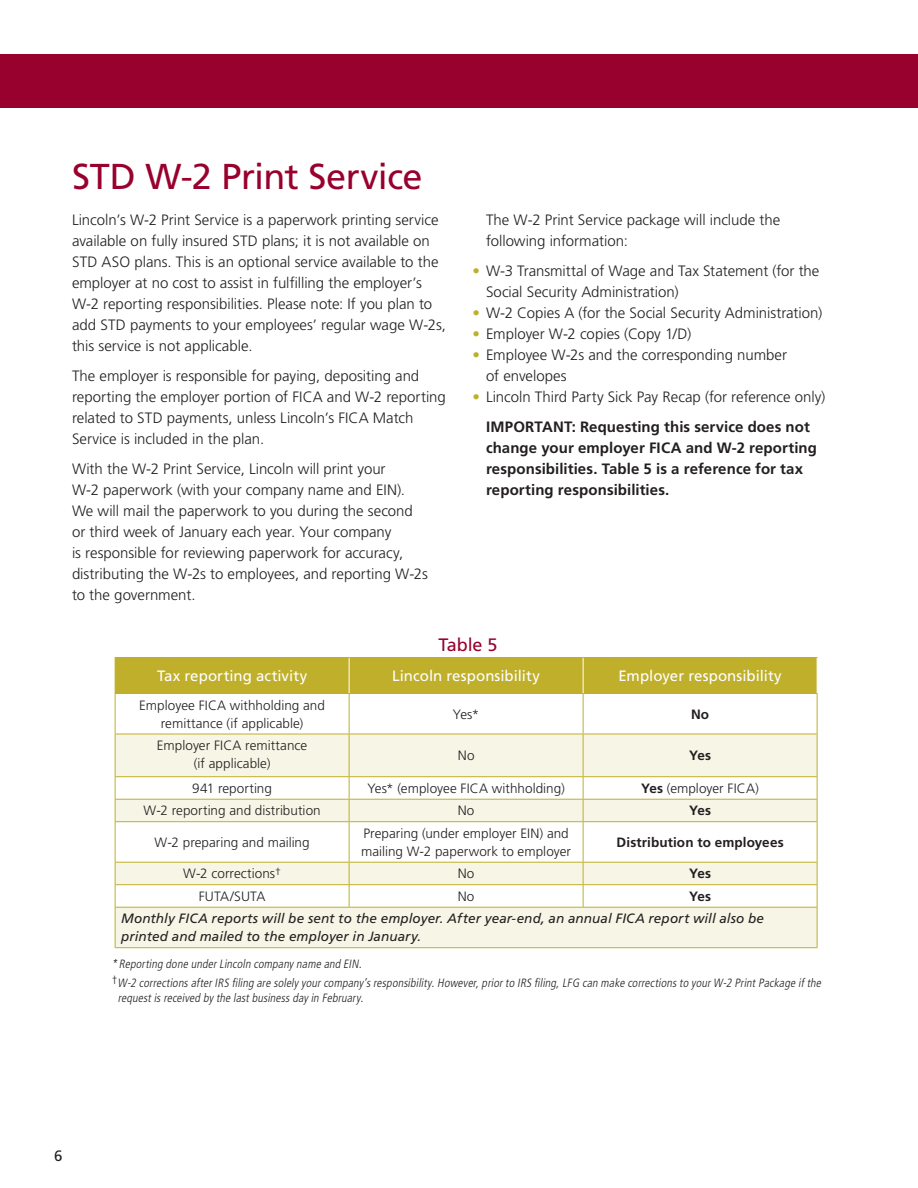
<style>
.page{position:relative;width:918px;height:1188px;background:#fff}
.page>*{position:absolute;margin:0;border:0;box-sizing:border-box;transform-origin:0 0}
.t1{font:36px "Frutiger LT Std";letter-spacing:-.015em;color:#98012d}
.t2{font:18px "Frutiger LT Std";letter-spacing:-.005em;color:#98012d}
.t3{font:300 15px/21px "Frutiger LT Std";color:#231f20}
.t4{font:700 15px/21px "Frutiger LT Std";letter-spacing:.005em;color:#231f20}
.t5{font:15px "Frutiger LT Std";letter-spacing:.005em;color:#fff}
.t6{font:15px "Frutiger LT Std";color:#231f20}
.t7{font:300 13.5px/18px "Frutiger LT Std";letter-spacing:.005em;color:#231f20;text-align:center}
.t8{font:italic 13.5px/18px "Frutiger LT Std";letter-spacing:.01em;color:#231f20}
.t9{font:700 13.5px "Frutiger LT Std";letter-spacing:.01em;color:#231f20}
.t10{font:italic 300 condensed 12px/19.5px "Frutiger LT Std";color:#231f20}
.s1{color:#bfaf2b}
.s2{font-weight:700}
</style>
<div class="page">
<div style="left:0;top:54px;width:917px;height:54px;background:#98012d"></div>
<svg style="left:917px;top:54px;width:1px;height:54px"></svg>
<div style="left:116px;top:658px;width:701px;height:35px;background:#bfaf2b"></div>
<svg style="left:116px;top:694px;width:701px;height:40px"></svg>
<svg style="left:116px;top:735px;width:701px;height:212px;fill:#f7f5e6"></svg>
<hr style="left:115px;top:694px;width:1px;height:40px;background:#bfaf2b">
<hr style="left:349px;top:694px;width:1px;height:40px;background:#bfaf2b">
<hr style="left:583px;top:694px;width:1px;height:40px;background:#bfaf2b">
<hr style="left:817px;top:694px;width:1px;height:40px;background:#bfaf2b">
<hr style="left:115px;top:734px;width:234px;height:1px;background:#bfaf2b">
<hr style="left:115px;top:734px;width:1px;height:42px;background:#bfaf2b">
<hr style="left:349px;top:734px;width:234px;height:1px;background:#bfaf2b">
<hr style="left:349px;top:734px;width:1px;height:42px;background:#bfaf2b">
<hr style="left:583px;top:734px;width:235px;height:1px;background:#bfaf2b">
<hr style="left:583px;top:734px;width:1px;height:42px;background:#bfaf2b">
<hr style="left:817px;top:734px;width:1px;height:42px;background:#bfaf2b">
<hr style="left:115px;top:776px;width:234px;height:1px;background:#bfaf2b">
<hr style="left:349px;top:776px;width:234px;height:1px;background:#bfaf2b">
<hr style="left:583px;top:776px;width:235px;height:1px;background:#bfaf2b">
<hr style="left:115px;top:799px;width:234px;height:1px;background:#bfaf2b">
<svg style="left:115px;top:777px;width:1px;height:44px"></svg>
<hr style="left:349px;top:799px;width:234px;height:1px;background:#bfaf2b">
<svg style="left:349px;top:777px;width:1px;height:44px"></svg>
<hr style="left:583px;top:799px;width:235px;height:1px;background:#bfaf2b">
<svg style="left:583px;top:777px;width:1px;height:44px"></svg>
<svg style="left:817px;top:777px;width:1px;height:44px"></svg>
<hr style="left:115px;top:821px;width:234px;height:1px;background:#bfaf2b">
<hr style="left:115px;top:822px;width:1px;height:40px;background:#bfaf2b">
<hr style="left:349px;top:821px;width:234px;height:1px;background:#bfaf2b">
<hr style="left:349px;top:822px;width:1px;height:40px;background:#bfaf2b">
<hr style="left:583px;top:821px;width:235px;height:1px;background:#bfaf2b">
<hr style="left:583px;top:822px;width:1px;height:40px;background:#bfaf2b">
<hr style="left:817px;top:822px;width:1px;height:40px;background:#bfaf2b">
<hr style="left:115px;top:862px;width:234px;height:1px;background:#bfaf2b">
<hr style="left:349px;top:862px;width:234px;height:1px;background:#bfaf2b">
<hr style="left:583px;top:862px;width:235px;height:1px;background:#bfaf2b">
<hr style="left:115px;top:884px;width:234px;height:1px;background:#bfaf2b">
<svg style="left:115px;top:863px;width:1px;height:44px"></svg>
<hr style="left:349px;top:884px;width:234px;height:1px;background:#bfaf2b">
<svg style="left:349px;top:863px;width:1px;height:44px"></svg>
<hr style="left:583px;top:884px;width:235px;height:1px;background:#bfaf2b">
<svg style="left:583px;top:863px;width:1px;height:44px"></svg>
<svg style="left:817px;top:863px;width:1px;height:44px"></svg>
<hr style="left:115px;top:907px;width:234px;height:1px;background:#bfaf2b">
<hr style="left:115px;top:908px;width:1px;height:39px;background:#bfaf2b">
<hr style="left:349px;top:907px;width:234px;height:1px;background:#bfaf2b">
<hr style="left:583px;top:907px;width:235px;height:1px;background:#bfaf2b">
<hr style="left:817px;top:908px;width:1px;height:39px;background:#bfaf2b">
<hr style="left:115px;top:947px;width:234px;height:1px;background:#bfaf2b">
<hr style="left:349px;top:947px;width:234px;height:1px;background:#bfaf2b">
<hr style="left:583px;top:947px;width:235px;height:1px;background:#bfaf2b">
<hr style="left:115px;top:657px;width:234px;height:1px;background:#bfaf2b">
<hr style="left:115px;top:658px;width:1px;height:35px;background:#bfaf2b">
<hr style="left:349px;top:657px;width:234px;height:1px;background:#bfaf2b">
<hr style="left:583px;top:657px;width:235px;height:1px;background:#bfaf2b">
<hr style="left:115px;top:693px;width:234px;height:1px;background:#bfaf2b">
<hr style="left:349px;top:693px;width:234px;height:1px;background:#bfaf2b">
<hr style="left:583px;top:693px;width:235px;height:1px;background:#bfaf2b">
<hr style="left:349px;top:658px;width:1px;height:35px;background:#fff">
<hr style="left:583px;top:658px;width:1px;height:35px;background:#fff">
<h1 class="t1" style="left:72px;top:155px;width:352px">STD W-2 Print Service</h1>
<p class="t3" style="left:72px;top:210px;width:376px">Lincoln’s W-2 Print Service is a paperwork printing service available on fully insured STD plans; it is not available on STD ASO plans. This is an optional service available to the employer at no cost to assist in fulfilling the employer’s W-2 reporting responsibilities. Please note: If you plan to add STD payments to your employees’ regular wage W-2s, this service is not applicable.</p>
<p class="t3" style="left:72px;top:366px;width:375px">The employer is responsible for paying, depositing and reporting the employer portion of FICA and W-2 reporting related to STD payments, unless Lincoln’s FICA Match Service is included in the plan.</p>
<p class="t3" style="left:72px;top:459px;width:358px">With the W-2 Print Service, Lincoln will print your<br>W-2 paperwork (with your company name and EIN).<br>We will mail the paperwork to you during the second or third week of January each year. Your company<br>is responsible for reviewing paperwork for accuracy, distributing the W-2s to employees, and reporting W-2s to the government.</p>
<p class="t3" style="left:486px;top:210px;width:296px">The W-2 Print Service package will include the following information:</p>
<p class="t3" style="left:486px;top:261px;width:335px;text-indent:-14px"><span class="s1">•</span> W-3 Transmittal of Wage and Tax Statement (for the<br>Social Security Administration)</p>
<p class="t3" style="left:472px;top:303px;width:351px"><span class="s1">•</span> W-2 Copies A (for the Social Security Administration)</p>
<p class="t3" style="left:472px;top:324px;width:220px"><span class="s1">•</span> Employer W-2 copies (Copy 1/D)</p>
<p class="t3" style="left:486px;top:345px;width:303px;text-indent:-14px"><span class="s1">•</span> Employee W-2s and the corresponding number of envelopes</p>
<p class="t3" style="left:472px;top:382px;width:354px;line-height:30px;text-align:center"><span class="s1">•</span> Lincoln Third Party Sick Pay Recap (for reference only)<br><span class="s2">IMPORTANT: Requesting this service does not</span></p>
<p class="t4" style="left:486px;top:438px;width:333px">change your employer FICA and W-2 reporting responsibilities. Table 5 is a reference for tax reporting responsibilities.</p>
<p class="t2" style="left:438px;top:634px;width:61px">Table 5</p>
<p class="t5" style="left:157px;top:667px;width:152px">Tax reporting activity</p>
<p class="t5" style="left:392px;top:667px;width:149px">Lincoln responsibility</p>
<p class="t5" style="left:618px;top:667px;width:165px">Employer responsibility</p>
<p class="t7" style="left:139px;top:696px;width:187px">Employee FICA withholding and remittance (if applicable)</p>
<p class="t7" style="left:453px;top:705px;width:28px">Yes*</p>
<p class="t9" style="left:691px;top:706px;width:20px">No</p>
<p class="t7" style="left:157px;top:737px;width:152px">Employer FICA remittance (if applicable)</p>
<p class="t7" style="left:458px;top:747px;width:18px">No</p>
<p class="t9" style="left:689px;top:748px;width:23px">Yes</p>
<p class="t7" style="left:192px;top:779px;width:81px">941 reporting</p>
<p class="t7" style="left:367px;top:779px;width:199px">Yes* (employee FICA withholding)</p>
<p class="t7" style="left:641px;top:779px;width:119px"><span class="s2">Yes</span> (employer FICA)</p>
<p class="t7" style="left:143px;top:802px;width:179px">W-2 reporting and distribution</p>
<p class="t7" style="left:458px;top:802px;width:18px">No</p>
<p class="t9" style="left:689px;top:803px;width:23px">Yes</p>
<p class="t7" style="left:155px;top:834px;width:157px">W-2 preparing and mailing</p>
<p class="t7" style="left:361px;top:825px;width:211px;text-align:left">Preparing (under employer EIN) and mailing W-2 paperwork to employer</p>
<p class="t9" style="left:616px;top:834px;width:169px">Distribution to employees</p>
<p class="t7" style="left:183px;top:865px;width:99px">W-2 corrections<sup>†</sup></p>
<p class="t7" style="left:458px;top:865px;width:18px">No</p>
<p class="t9" style="left:689px;top:866px;width:23px">Yes</p>
<p class="t7" style="left:199px;top:887px;width:68px">FUTA/SUTA</p>
<p class="t7" style="left:458px;top:887px;width:18px">No</p>
<p class="t9" style="left:689px;top:888px;width:23px">Yes</p>
<p class="t8" style="left:121px;top:910px;width:645px">Monthly FICA reports will be sent to the employer. After year-end, an annual FICA report will also be printed and mailed to the employer in January.</p>
<p class="t10" style="left:112px;top:954px;width:713px">*Reporting done underLincoln companyname and EIN.<br><sup>†</sup> W-2 correctionsafterIRS filing are solelyyourcompany’sresponsibility.However,priorto IRS filing,LFG can make correctionsto yourW-2 PrintPackage ifthe</p>
<p class="t10" style="left:118px;top:988px;width:249px">requestisreceived bythe lastbusinessdayin February.</p>
<p class="t6" style="left:54px;top:1147px;width:10px">6</p>
</div>
